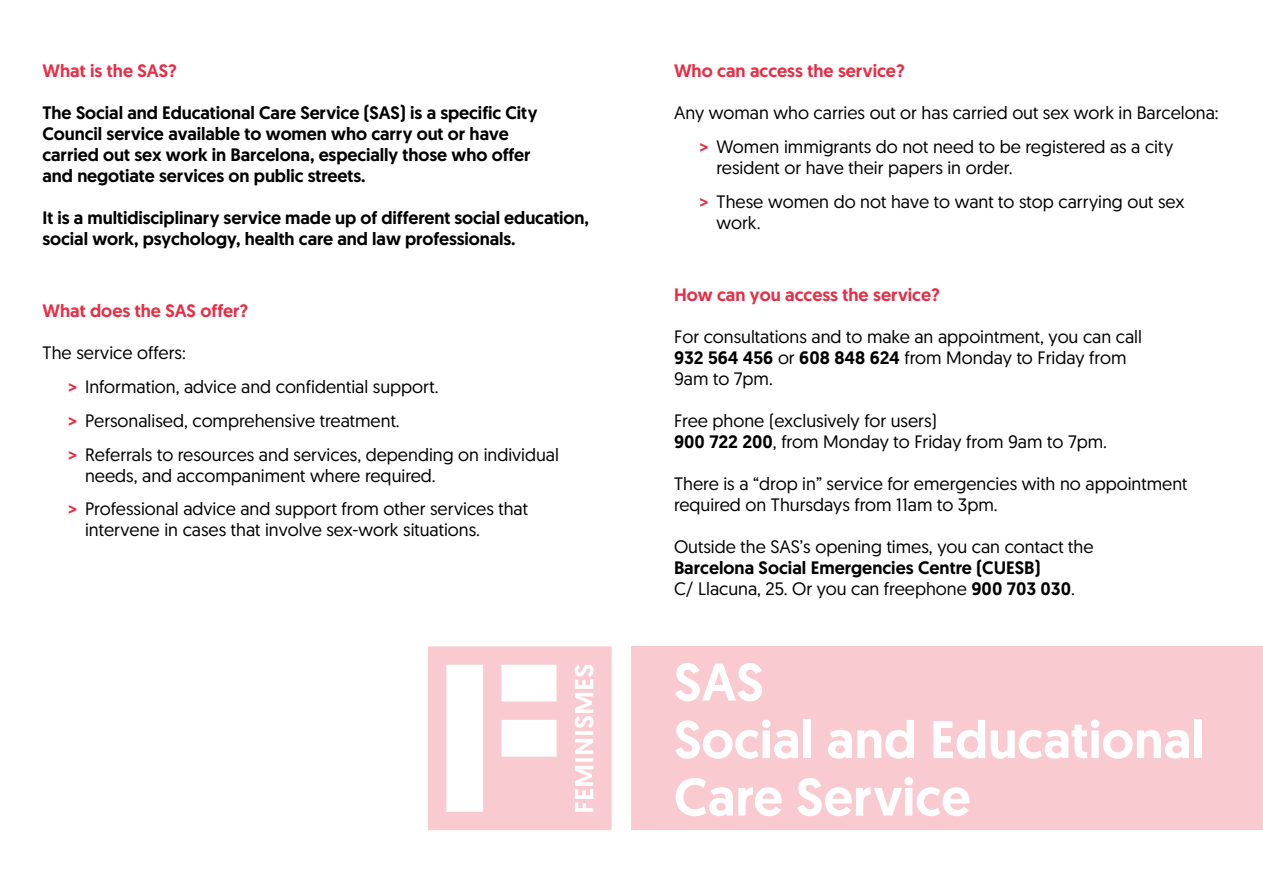
<style>
.page{position:relative;width:1263px;height:893px;background:#fff}
.page>*{position:absolute;margin:0;border:0;box-sizing:border-box;transform-origin:0 0}
.t1{font:500 52.8px/57.4px "Geomanist";color:#fff}
.t2{font:18px/33.8px "Geomanist";color:#000}
.t3{font:500 18px/21px "Geomanist";letter-spacing:-.005em;color:#000}
.t4{font:500 18px "Geomanist";color:#e72d45}
.s1{font-weight:500;color:#e72d45}
.s2{font-weight:500}
.s3{font-weight:400}
</style>
<div class="page">
<svg style="left:428px;top:646px;width:184px;height:184px"></svg>
<div style="left:632px;top:646px;width:631px;height:184px;background:#f9cbd1"></div>
<p class="t4" style="left:43px;top:59px;width:136px">What is the SAS?</p>
<p class="t3" style="left:43px;top:102px;width:496px">The Social and Educational Care Service (SAS) is a specific City Council service available to women who carry out or have carried out sex work in Barcelona, especially those who offer and negotiate services on public streets.</p>
<p class="t3" style="left:43px;top:207px;width:548px">It is a multidisciplinary service made up of different social education, social work, psychology, health care and law professionals.</p>
<p class="t4" style="left:43px;top:299px;width:207px">What does the SAS offer?</p>
<p class="t2" style="left:68px;top:336px;width:492px;text-indent:-26px">The service offers:<br><span class="s1">&gt;</span> Information, advice and confidential support.<br><span class="s1">&gt;</span> Personalised, comprehensive treatment.<br><span class="s1">&gt;</span> Referrals to resources and services, depending on individual</p>
<p class="t2" style="left:68px;top:458px;width:462px;text-indent:17px">needs, and accompaniment where required.<br><span class="s1">&gt;</span> Professional advice and support from other services that</p>
<p class="t2" style="left:85px;top:513px;width:397px">intervene in cases that involve sex-work situations.</p>
<p class="t4" style="left:674px;top:59px;width:232px">Who can access the service?</p>
<p class="t2" style="left:699px;top:96px;width:521px;text-indent:-26px">Any woman who carries out or has carried out sex work in Barcelona: <span class="s1">&gt;</span> Women immigrants do not need to be registered as a city</p>
<p class="t2" style="left:699px;top:150px;width:486px;text-indent:17px">resident or have their papers in order.<br><span class="s1">&gt;</span> These women do not have to want to stop carrying out sex</p>
<p class="t2" style="left:716px;top:205px;width:46px">work.</p>
<p class="t4" style="left:674px;top:283px;width:267px">How can you access the service?</p>
<p class="t2" style="left:674px;top:325px;width:469px;line-height:21px">For consultations and to make an appointment, you can call<br><span class="s2">932 564 456</span> or <span class="s2">608 848 624</span> from Monday to Friday from<br>9am to 7pm.</p>
<p class="t2" style="left:674px;top:409px;width:434px;line-height:21px">Free phone (exclusively for users)<br><span class="s2">900 722 200</span>, from Monday to Friday from 9am to 7pm.</p>
<p class="t2" style="left:674px;top:472px;width:515px;line-height:21px">There is a “drop in” service for emergencies with no appointment required on Thursdays from 11am to 3pm.</p>
<p class="t2" style="left:674px;top:529px;width:421px">Outside the SAS’s opening times, you can contact the</p>
<p class="t3" style="left:674px;top:557px;width:402px">Barcelona Social Emergencies Centre (CUESB)<br><span class="s3">C/ Llacuna, 25. Or you can freephone</span> 900 703 030<span class="s3">.</span></p>
<h1 class="t1" style="left:674px;top:653px;width:532px">SAS<br>Social and Educational<br>Care Service</h1>
</div>
